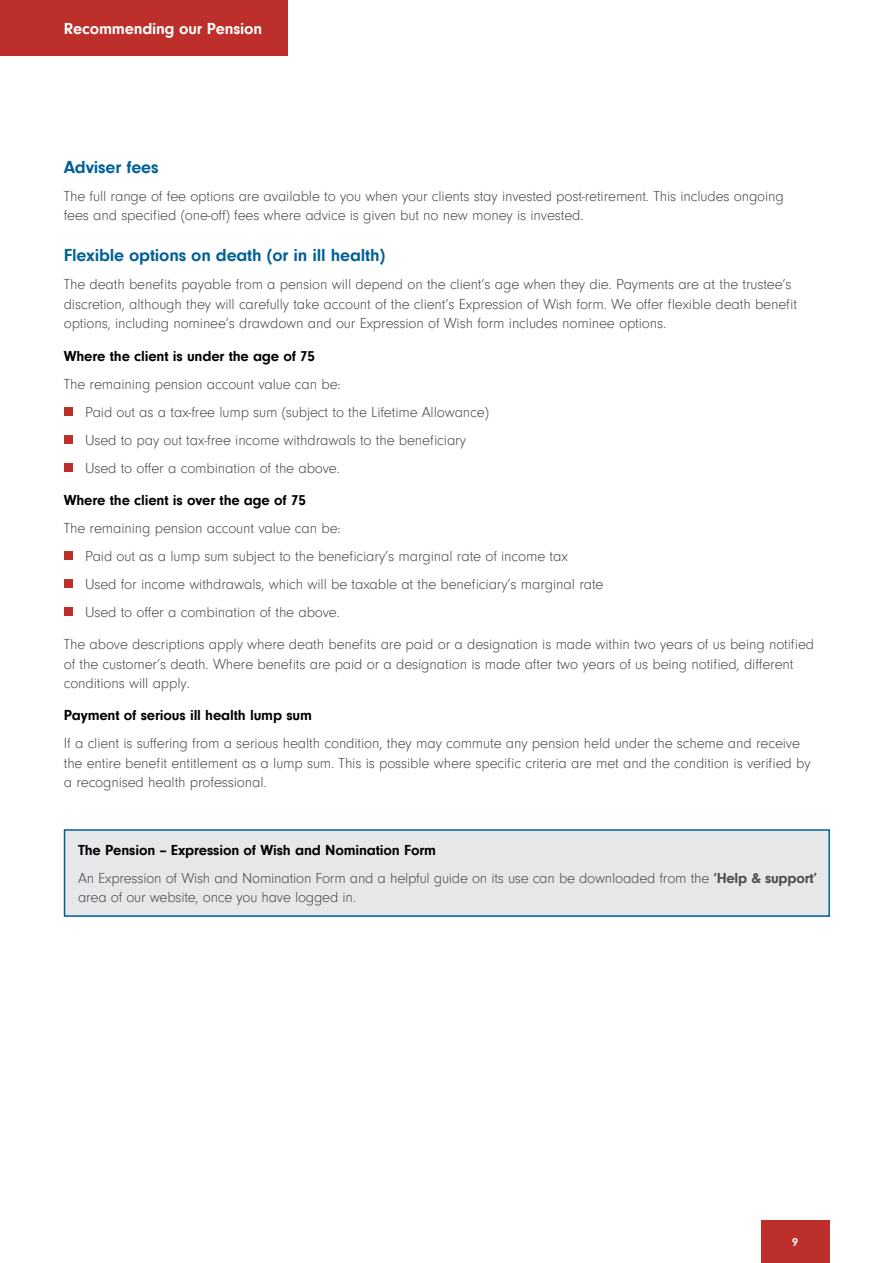
<style>
.page{position:relative;width:893px;height:1263px;background:#fff}
.page>*{position:absolute;margin:0;border:0;box-sizing:border-box;transform-origin:0 0}
.t1{font:700 18px "Neuzeit Gro T";letter-spacing:-.01em;color:#006197}
.t2{font:700 16.5px "Neuzeit Gro T";letter-spacing:-.01em;color:#fff}
.t3{font:15px/19.5px "Neuzeit Gro T Ligh";letter-spacing:-.01em;color:#4c4c4e}
.t4{font:700 15px "Neuzeit Gro T";letter-spacing:-.01em;color:#000}
.t5{font:700 12px "Neuzeit Gro T";color:#fff}
.s1{font-family:"Neuzeit Gro T";font-weight:700}
</style>
<div class="page">
<div style="left:761px;top:1220px;width:68px;height:43px;background:#bd2f2a"></div>
<div style="left:0;top:0;width:288px;height:55px;background:#bd2f2a"></div>
<div style="left:64px;top:407px;width:8px;height:9px;background:#bd2f2a"></div>
<div style="left:64px;top:435px;width:8px;height:9px;background:#bd2f2a"></div>
<div style="left:64px;top:463px;width:8px;height:9px;background:#bd2f2a"></div>
<div style="left:64px;top:551px;width:8px;height:9px;background:#bd2f2a"></div>
<div style="left:64px;top:580px;width:8px;height:8px;background:#bd2f2a"></div>
<div style="left:64px;top:608px;width:8px;height:8px;background:#bd2f2a"></div>
<div style="left:65px;top:830px;width:764px;height:86px;background:#e6e7e8"></div>
<div style="left:64px;top:829px;width:766px;height:88px;border:2px solid #006197"></div>
<p class="t2" style="left:64px;top:20px;width:200px">Recommending our Pension</p>
<p class="t1" style="left:64px;top:157px;width:96px">Adviser fees</p>
<p class="t3" style="left:64px;top:187px;width:722px">The full range of fee options are available to you when your clients stay invested post-retirement. This includes ongoing fees and specified (one-off) fees where advice is given but no new money is invested.</p>
<p class="t1" style="left:64px;top:245px;width:323px">Flexible options on death (or in ill health)</p>
<p class="t3" style="left:64px;top:275px;width:735px">The death benefits payable from a pension will depend on the client’s age when they die. Payments are at the trustee’s discretion, although they will carefully take account of the client’s Expression of Wish form. We offer flexible death benefit options, including nominee’s drawdown and our Expression of Wish form includes nominee options.</p>
<p class="t4" style="left:64px;top:347px;width:253px">Where the client is under the age of 75</p>
<p class="t3" style="left:85px;top:370px;width:405px;line-height:28px;text-indent:-21px">The remaining pension account value can be:<br>Paid out as a tax-free lump sum (subject to the Lifetime Allowance)<br>Used to pay out tax-free income withdrawals to the beneficiary Used to offer a combination of the above.</p>
<p class="t4" style="left:64px;top:491px;width:244px">Where the client is over the age of 75</p>
<p class="t3" style="left:85px;top:514px;width:520px;line-height:28px;text-indent:-21px">The remaining pension account value can be:<br>Paid out as a lump sum subject to the beneficiary’s marginal rate of income tax<br>Used for income withdrawals, which will be taxable at the beneficiary’s marginal rate Used to offer a combination of the above.</p>
<p class="t3" style="left:64px;top:635px;width:752px">The above descriptions apply where death benefits are paid or a designation is made within two years of us being notified of the customer’s death. Where benefits are paid or a designation is made after two years of us being notified, different conditions will apply.</p>
<p class="t4" style="left:64px;top:707px;width:250px">Payment of serious ill health lump sum</p>
<p class="t3" style="left:64px;top:734px;width:748px">If a client is suffering from a serious health condition, they may commute any pension held under the scheme and receive the entire benefit entitlement as a lump sum. This is possible where specific criteria are met and the condition is verified by a recognised health professional.</p>
<p class="t4" style="left:78px;top:841px;width:360px">The Pension – Expression of Wish and Nomination Form</p>
<p class="t3" style="left:78px;top:868px;width:740px">An Expression of Wish and Nomination Form and a helpful guide on its use can be downloaded from the <span class="s1">‘Help &amp; support’ </span>area of our website, once you have logged in.</p>
<p class="t5" style="left:792px;top:1235px;width:7px">9</p>
</div>
